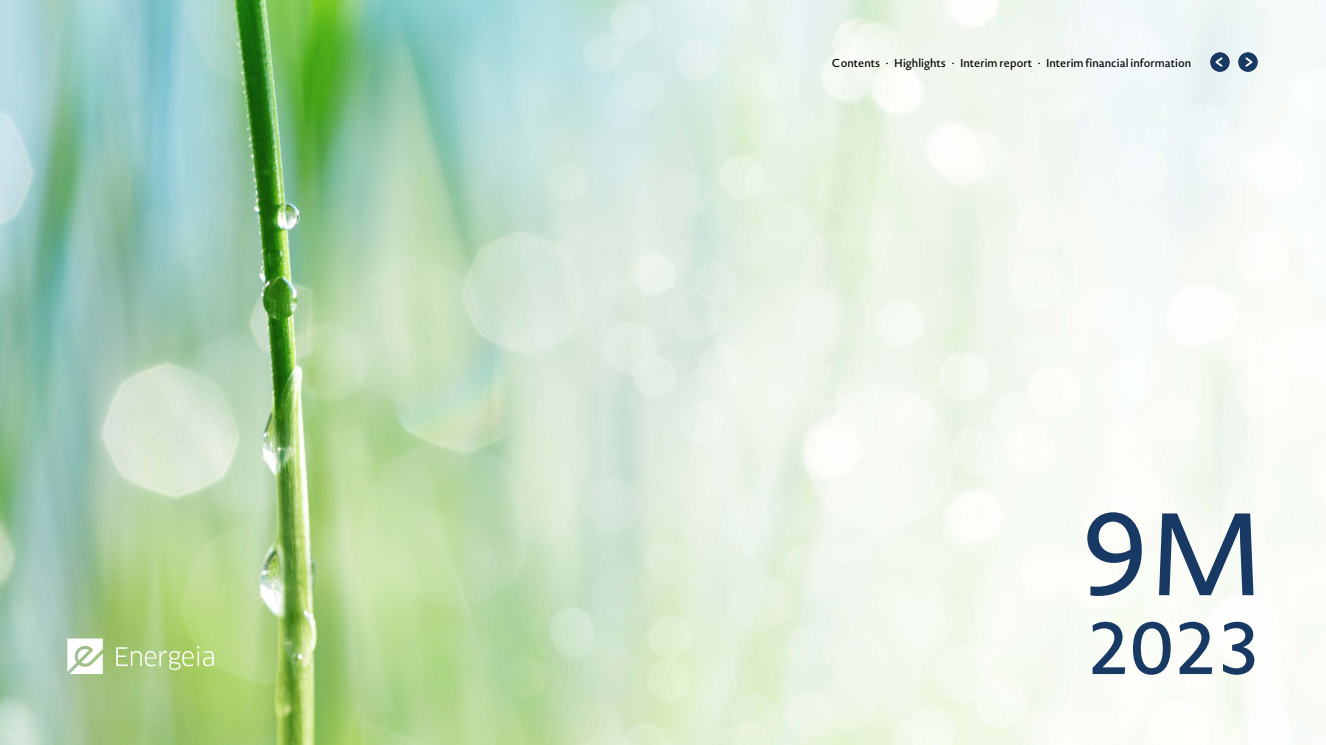
<style>
.page{position:relative;width:1326px;height:745px;background:#fff}
.page>*{position:absolute;margin:0;border:0;box-sizing:border-box;transform-origin:0 0}
.Front_page{font:115px "Novel Sans Pro";color:#183963}
.Front_page-2{font:500 72.5px "Novel Sans Pro";color:#183963}
.t1{font:500 11.25px "Novel Sans Pro";color:#000}
.s1{color:#fff}
</style>
<div class="page">
<img style="left:0;top:0;width:1325px;height:744px">
<svg style="left:116px;top:645px;width:98px;height:24px;background:#b6d48a"></svg>
<svg style="left:67px;top:638px;width:36px;height:35px"></svg>
<div style="left:1209px;top:52px;width:21px;height:20px;background:#183963;border-radius:50%"></div>
<div style="left:1209px;top:51px;width:21px;height:22px;border:1px solid #fff;border-radius:50%"></div>
<svg style="left:1215px;top:57px;width:8px;height:10px"></svg>
<div style="left:1237px;top:52px;width:21px;height:20px;background:#183963;border-radius:50%"></div>
<div style="left:1237px;top:51px;width:21px;height:22px;border:1px solid #fff;border-radius:50%"></div>
<svg style="left:1245px;top:57px;width:8px;height:10px"></svg>
<p class="t1" style="left:831px;top:55px;width:124px">Contents <span class="s1">·</span> Highlights <span class="s1">·</span></p>
<p class="t1" style="left:959px;top:55px;width:82px">Interim report <span class="s1">·</span></p>
<p class="t1" style="left:1045px;top:55px;width:147px">Interim financial information</p>
<p class="Front_page" style="left:1080px;top:473px;width:185px">9M</p>
<p class="Front_page-2" style="left:1086px;top:596px;width:174px">2023</p>
</div>
